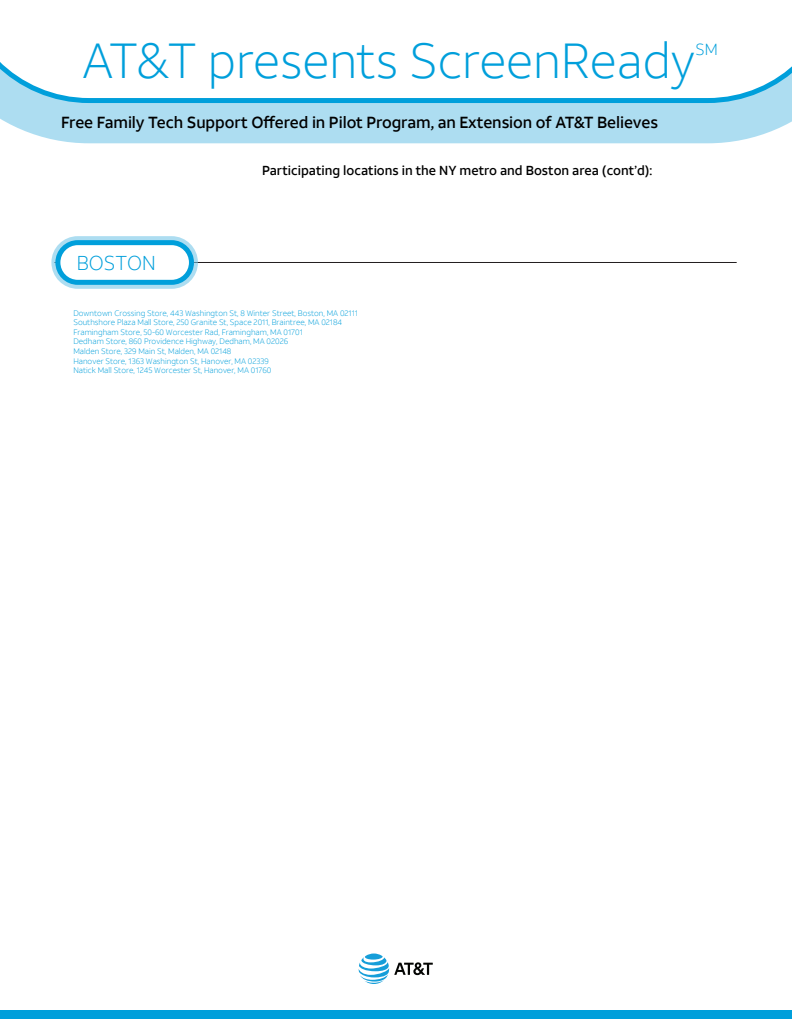
<style>
.page{position:relative;width:792px;height:1019px;background:#fff}
.page>*{position:absolute;margin:0;border:0;box-sizing:border-box;transform-origin:0 0}
.t1{font:300 49px "ATT Aleck Sans";color:#009fdb}
.t2{font:300 20px "ATT Aleck Sans";color:#009fdb}
.t3{font:500 16px "ATT Aleck Sans";letter-spacing:-.005em;color:#000}
.t4{font:300 16px "ATT Aleck Sans";color:#009fdb}
.t5{font:500 13px "ATT Aleck Sans";color:#000}
.t6{font:300 8px/9.6px "ATT Aleck Sans";color:#009fdb}
</style>
<div class="page">
<div style="left:0;top:105px;width:792px;height:38px;background:#adddf1"></div>
<svg style="left:0;top:62px;width:792px;height:43px"></svg>
<hr style="left:54px;top:262px;width:683px;height:1px;background:#231f20">
<svg style="left:51px;top:236px;width:147px;height:53px"></svg>
<div style="left:58px;top:243px;width:133px;height:39px;background:#fff;border-radius:20px"></div>
<div style="left:55px;top:240px;width:139px;height:45px;border:5px solid #009fdb;border-radius:20px"></div>
<div style="left:0;top:1010px;width:792px;height:9px;background:#009fdb"></div>
<svg style="left:359px;top:953px;width:74px;height:31px"></svg>
<h1 class="t1" style="left:82px;top:31px;width:614px">AT&amp;T presents ScreenReady</h1>
<h3 class="t3" style="left:61px;top:112px;width:598px">Free Family Tech Support Offered in Pilot Program, an Extension of AT&amp;T Believes</h3>
<h3 class="t5" style="left:262px;top:162px;width:392px">Participating locations in the NY metro and Boston area (cont’d):</h3>
<h3 class="t4" style="left:695px;top:39px;width:24px">SM</h3>
<h2 class="t2" style="left:77px;top:251px;width:81px">BOSTON</h2>
<p class="t6" style="left:73px;top:308px;width:286px">Downtown Crossing Store, 443 Washington St, 8 Winter Street, Boston, MA 02111<br>Southshore Plaza Mall Store, 250 Granite St, Space 2011, Braintree, MA 02184<br>Framingham Store, 50-60 Worcester Rad, Framingham, MA 01701<br>Dedham Store, 860 Providence Highway, Dedham, MA 02026<br>Malden Store, 329 Main St, Malden, MA 02148<br>Hanover Store, 1363 Washington St, Hanover, MA 02339<br>Natick Mall Store, 1245 Worcester St, Hanover, MA 01760</p>
</div>
